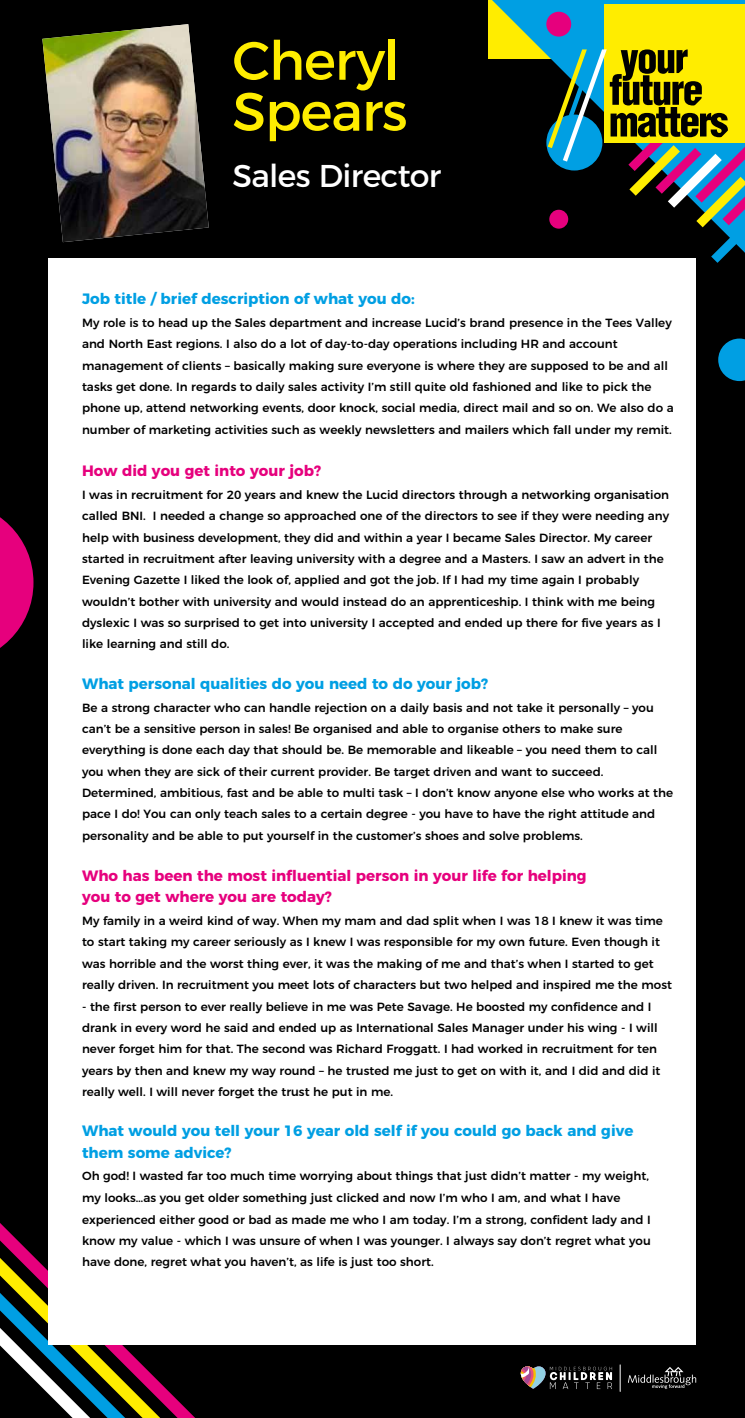
<style>
.page{position:relative;width:745px;height:1418px;background:#fff}
.page>*{position:absolute;margin:0;border:0;box-sizing:border-box;transform-origin:0 0}
.t1{font:54px/50.9px "Montserrat";letter-spacing:-.02em;color:#ffed00}
.t2{font:31.5px "Montserrat";letter-spacing:-.02em;color:#fff}
.t3{font:700 15px/21.6px "Montserrat";color:#009fe3}
.t4{font:700 15px/21.6px "Montserrat";color:#e6007d}
.t5{font:500 11.88px/21.4px "Montserrat";color:#000}
</style>
<div class="page">
<div style="left:0;top:0;width:744px;height:1417px;background:#000"></div>
<div style="left:49px;top:258px;width:646px;height:1086px;background:#fff"></div>
<img style="left:42px;top:24px;width:166px;height:218px">
<svg style="left:491px;top:0;width:253px;height:148px"></svg>
<div style="left:604px;top:5px;width:140px;height:138px;background:#ffed00"></div>
<div style="left:546px;top:12px;width:25px;height:25px;background:#e6007d;border-radius:50%"></div>
<svg style="left:547px;top:49px;width:197px;height:214px"></svg>
<div style="left:549px;top:210px;width:19px;height:19px;background:#e6007d;border-radius:50%"></div>
<svg style="left:0;top:517px;width:33px;height:131px"></svg>
<svg style="left:718px;top:338px;width:26px;height:43px"></svg>
<svg style="left:0;top:1222px;width:195px;height:195px"></svg>
<svg style="left:628px;top:1367px;width:67px;height:21px"></svg>
<svg style="left:520px;top:1366px;width:91px;height:22px"></svg>
<svg style="left:619px;top:1364px;width:1px;height:27px"></svg>
<h1 class="t1" style="left:232px;top:31px;width:176px">Cheryl<br>Spears</h1>
<h1 class="t2" style="left:232px;top:150px;width:210px">Sales Director</h1>
<p class="t3" style="left:82px;top:287px;width:334px">Job title / brief description of what you do:</p>
<p class="t5" style="left:82px;top:311px;width:592px">My role is to head up the Sales department and increase Lucid’s brand presence in the Tees Valley and North East regions. I also do a lot of day-to-day operations including HR and account management of clients – basically making sure everyone is where they are supposed to be and all tasks get done. In regards to daily sales activity I’m still quite old fashioned and like to pick the phone up, attend networking events, door knock, social media, direct mail and so on. We also do a number of marketing activities such as weekly newsletters and mailers which fall under my remit.</p>
<p class="t4" style="left:82px;top:458px;width:240px">How did you get into your job?</p>
<p class="t5" style="left:82px;top:483px;width:588px">I was in recruitment for 20 years and knew the Lucid directors through a networking organisation called BNI. I needed a change so approached one of the directors to see if they were needing any help with business development, they did and within a year I became Sales Director. My career started in recruitment after leaving university with a degree and a Masters. I saw an advert in the Evening Gazette I liked the look of, applied and got the job. If I had my time again I probably wouldn’t bother with university and would instead do an apprenticeship. I think with me being dyslexic I was so surprised to get into university I accepted and ended up there for five years as I like learning and still do.</p>
<p class="t3" style="left:82px;top:671px;width:407px">What personal qualities do you need to do your job?</p>
<p class="t5" style="left:82px;top:695px;width:592px">Be a strong character who can handle rejection on a daily basis and not take it personally – you can’t be a sensitive person in sales! Be organised and able to organise others to make sure everything is done each day that should be. Be memorable and likeable – you need them to call you when they are sick of their current provider. Be target driven and want to succeed.<br>Determined, ambitious, fast and be able to multi task – I don’t know anyone else who works at the pace I do! You can only teach sales to a certain degree - you have to have the right attitude and personality and be able to put yourself in the customer’s shoes and solve problems.</p>
<p class="t4" style="left:82px;top:863px;width:506px">Who has been the most infuential person in your life for helping you to get where you are today?</p>
<p class="t5" style="left:82px;top:909px;width:591px">My family in a weird kind of way. When my mam and dad split when I was 18 I knew it was time to start taking my career seriously as I knew I was responsible for my own future. Even though it was horrible and the worst thing ever, it was the making of me and that’s when I started to get really driven. In recruitment you meet lots of characters but two helped and inspired me the most</p>
<p class="t5" style="left:82px;top:994px;width:579px">- the first person to ever really believe in me was Pete Savage. He boosted my confidence and I drank in every word he said and ended up as International Sales Manager under his wing - I will never forget him for that. The second was Richard Froggatt. I had worked in recruitment for ten years by then and knew my way round – he trusted me just to get on with it, and I did and did it really well. I will never forget the trust he put in me.</p>
<p class="t3" style="left:82px;top:1118px;width:552px">What would you tell your 16 year old self if you could go back and give them some advice?</p>
<p class="t5" style="left:82px;top:1164px;width:570px">Oh god! I wasted far too much time worrying about things that just didn’t matter - my weight, my looks…as you get older something just clicked and now I’m who I am, and what I have experienced either good or bad as made me who I am today. I’m a strong, confident lady and I know my value - which I was unsure of when I was younger. I always say don’t regret what you have done, regret what you haven’t, as life is just too short.</p>
</div>
